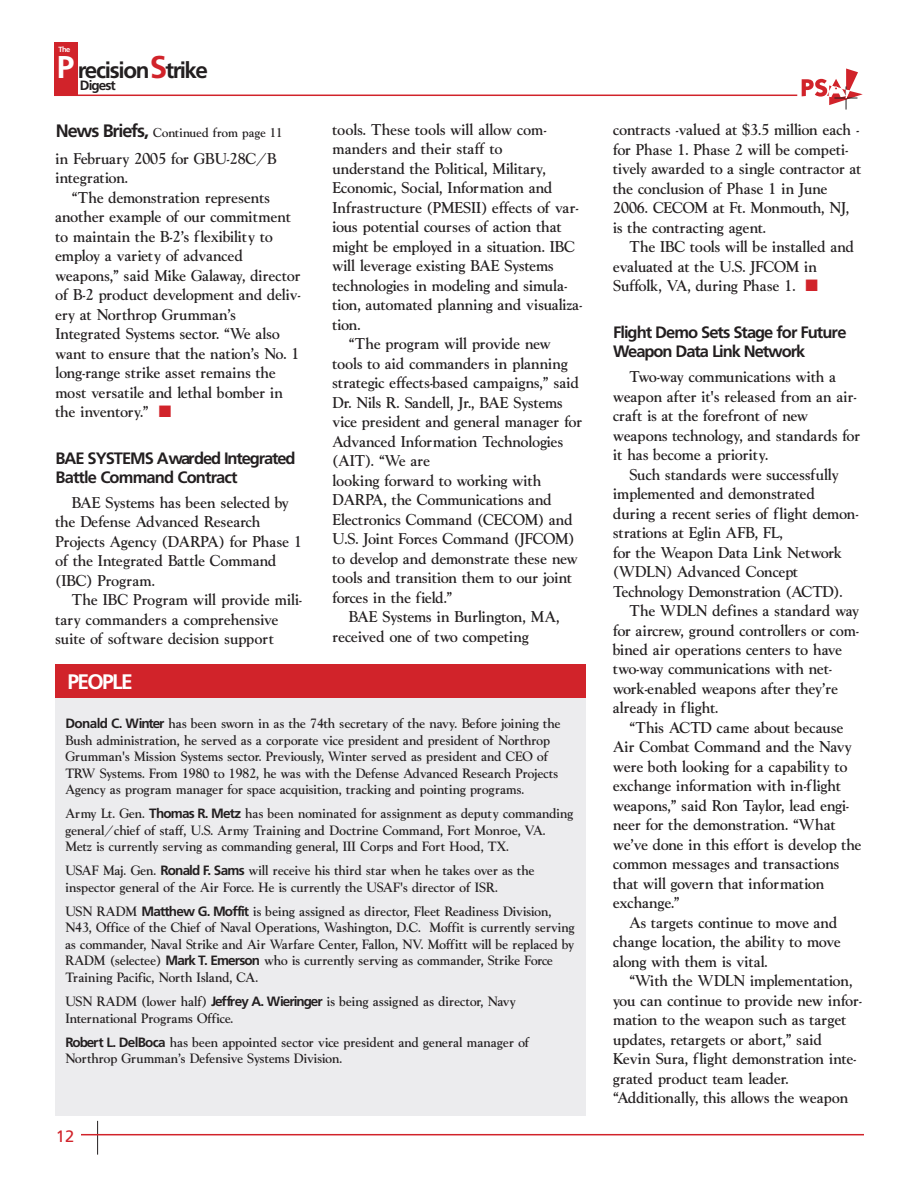
<style>
.page{position:relative;width:918px;height:1188px;background:#fff}
.page>*{position:absolute;margin:0;border:0;box-sizing:border-box;transform-origin:0 0}
.t1{font:700 22.5px "Frutiger";letter-spacing:-.055em;color:#231f20}
.t2{font:700 21px "Frutiger";letter-spacing:-.08em;color:#fff}
.t3{font:16.5px/19.5px "Goudy Light DTC";color:#231f20}
.t4{font:700 16.5px/19.5px "Frutiger";letter-spacing:-.06em;color:#231f20}
.t5{font:16.5px "Goudy Light DTC";letter-spacing:.02em;color:#231f20}
.t6{font:16.5px "Frutiger";color:#d1232a}
.t7{font:14.25px/16.5px "Goudy Light DTC";color:#231f20}
.t8{font:13.5px "Goudy Light DTC";letter-spacing:.01em;color:#231f20}
.t9{font:700 13.5px "Frutiger";letter-spacing:-.065em;color:#231f20}
.t10{font:700 7.5px "Frutiger";color:#fff}
.s1{font-size:31.5px;color:#fff}
.s2{font-size:31.5px;color:#d1232a}
.s3{font-family:"Frutiger";font-weight:700;font-size:18px}
.s4{color:#d1232a}
.s5{font-family:"Frutiger";font-weight:700;font-size:13.5px}
</style>
<div class="page">
<div style="left:54px;top:42px;width:23px;height:53px;background:#d1232a"></div>
<hr style="left:54px;top:95px;width:743px;height:1px;background:#d1232a">
<svg style="left:802px;top:68px;width:61px;height:42px"></svg>
<hr style="left:97px;top:1121px;width:1px;height:34px;background:#231f20">
<hr style="left:81px;top:1134px;width:783px;height:1px;background:#d1232a">
<div style="left:55px;top:696px;width:530px;height:420px;background:#ececee"></div>
<div style="left:55px;top:665px;width:530px;height:33px;background:#d1232a"></div>
<p class="t10" style="left:59px;top:47px;width:13px">The</p>
<h1 class="t1" style="left:57px;top:61px;width:153px"><span class="s1">P</span> recision<span class="s2">S</span>trike</h1>
<p class="t9" style="left:80px;top:80px;width:37px">Digest</p>
<p class="t8" style="left:56px;top:125px;width:229px"><span class="s3">News Briefs,</span> Continued from page 11</p>
<p class="t3" style="left:56px;top:148px;width:223px">in February 2005 for GBU-28C/B integration.</p>
<p class="t3" style="left:56px;top:187px;width:247px;text-indent:16px">“The demonstration represents another example of our commitment to maintain the B-2’s flexibility to employ a variety of advanced weapons,” said Mike Galaway, director of B-2 product development and deliv&shy;ery at Northrop Grumman’s Integrated Systems sector. “We also want to ensure that the nation’s No. 1 long-range strike asset remains the most versatile and lethal bomber in the inventory.” <span class="s4">■</span></p>
<p class="t4" style="left:56px;top:449px;width:242px">BAE SYSTEMS Awarded Integrated<br>Battle Command Contract</p>
<p class="t3" style="left:56px;top:493px;width:248px;text-indent:16px">BAE Systems has been selected by the Defense Advanced Research<br>Projects Agency (DARPA) for Phase 1 of the Integrated Battle Command (IBC) Program.</p>
<p class="t3" style="left:56px;top:590px;width:248px;text-indent:16px">The IBC Program will provide mili&shy;tary commanders a comprehensive suite of software decision support</p>
<p class="t2" style="left:67px;top:673px;width:67px">PEOPLE</p>
<p class="t3" style="left:332px;top:119px;width:216px">tools. These tools will allow com-</p>
<p class="t3" style="left:332px;top:139px;width:171px">manders and their staff to</p>
<p class="t3" style="left:332px;top:158px;width:215px">understand the Political, Military,</p>
<p class="t3" style="left:332px;top:178px;width:221px">Economic, Social, Information and</p>
<p class="t3" style="left:332px;top:197px;width:248px">Infrastructure (PMESII) effects of var-</p>
<p class="t3" style="left:332px;top:217px;width:231px">ious potential courses of action that</p>
<p class="t3" style="left:332px;top:236px;width:244px">might be employed in a situation. IBC</p>
<p class="t3" style="left:332px;top:256px;width:223px">will leverage existing BAE Systems</p>
<p class="t3" style="left:332px;top:275px;width:236px">technologies in modeling and simula-</p>
<p class="t3" style="left:332px;top:295px;width:251px">tion, automated planning and visualiza-</p>
<p class="t3" style="left:332px;top:314px;width:30px">tion.</p>
<p class="t3" style="left:349px;top:334px;width:203px">“The program will provide new</p>
<p class="t3" style="left:332px;top:353px;width:237px">tools to aid commanders in planning</p>
<p class="t5" style="left:332px;top:373px;width:248px">strategic effects-based campaigns,” said</p>
<p class="t3" style="left:332px;top:392px;width:232px">Dr. Nils R. Sandell, Jr., BAE Systems</p>
<p class="t3" style="left:332px;top:412px;width:251px">vice president and general manager for</p>
<p class="t3" style="left:332px;top:431px;width:232px">Advanced Information Technologies</p>
<p class="t3" style="left:332px;top:451px;width:99px">(AIT). “We are</p>
<p class="t3" style="left:332px;top:470px;width:210px">looking forward to working with</p>
<p class="t3" style="left:332px;top:490px;width:221px">DARPA, the Communications and</p>
<p class="t3" style="left:332px;top:509px;width:242px">Electronics Command (CECOM) and</p>
<p class="t3" style="left:332px;top:529px;width:244px">U.S. Joint Forces Command (JFCOM)</p>
<p class="t3" style="left:332px;top:548px;width:247px">to develop and demonstrate these new</p>
<p class="t3" style="left:332px;top:568px;width:241px">tools and transition them to our joint</p>
<p class="t3" style="left:332px;top:587px;width:121px">forces in the field.”</p>
<p class="t3" style="left:349px;top:607px;width:212px">BAE Systems in Burlington, MA,</p>
<p class="t3" style="left:332px;top:626px;width:198px">received one of two competing</p>
<p class="t7" style="left:65px;top:715px;width:496px"><span class="s5">Donald C. Winter</span> has been sworn in as the 74th secretary of the navy. Before joining the Bush administration, he served as a corporate vice president and president of Northrop Grumman's Mission Systems sector. Previously, Winter served as president and CEO of TRW Systems. From 1980 to 1982, he was with the Defense Advanced Research Projects Agency as program manager for space acquisition, tracking and pointing programs.</p>
<p class="t7" style="left:65px;top:805px;width:510px">Army Lt. Gen. <span class="s5">Thomas R. Metz</span> has been nominated for assignment as deputy commanding general/chief of staff, U.S. Army Training and Doctrine Command, Fort Monroe, VA.<br>Metz is currently serving as commanding general, III Corps and Fort Hood, TX.</p>
<p class="t7" style="left:65px;top:862px;width:471px">USAF Maj. Gen. <span class="s5">Ronald F. Sams</span> will receive his third star when he takes over as the inspector general of the Air Force. He is currently the USAF's director of ISR.</p>
<p class="t7" style="left:65px;top:903px;width:511px">USN RADM <span class="s5">Matthew G. Moffit</span> is being assigned as director, Fleet Readiness Division, N43, Office of the Chief of Naval Operations, Washington, D.C. Moffit is currently serving as commander, Naval Strike and Air Warfare Center, Fallon, NV. Moffitt will be replaced by RADM (selectee) <span class="s5">Mark T. Emerson</span> who is currently serving as commander, Strike Force Training Pacific, North Island, CA.</p>
<p class="t7" style="left:65px;top:993px;width:452px">USN RADM (lower half) <span class="s5">Jeffrey A. Wieringer</span> is being assigned as director, Navy<br>International Programs Office.</p>
<p class="t7" style="left:65px;top:1033px;width:465px"><span class="s5">Robert L. DelBoca</span> has been appointed sector vice president and general manager of<br>Northrop Grumman’s Defensive Systems Division.</p>
<p class="t6" style="left:56px;top:1130px;width:20px">12</p>
<p class="t3" style="left:613px;top:120px;width:250px">contracts -valued at $3.5 million each - for Phase 1. Phase 2 will be competi&shy;tively awarded to a single contractor at the conclusion of Phase 1 in June 2006. CECOM at Ft. Monmouth, NJ, is the contracting agent.</p>
<p class="t3" style="left:613px;top:237px;width:242px;text-indent:16px">The IBC tools will be installed and evaluated at the U.S. JFCOM in<br>Suffolk, VA, during Phase 1. <span class="s4">■</span></p>
<p class="t4" style="left:613px;top:323px;width:235px">Flight Demo Sets Stage for Future<br>Weapon Data Link Network</p>
<p class="t3" style="left:613px;top:367px;width:248px;text-indent:16px">Two-way communications with a weapon after it's released from an air&shy;craft is at the forefront of new weapons technology, and standards for it has become a priority.</p>
<p class="t3" style="left:629px;top:464px;width:211px">Such standards were successfully</p>
<p class="t3" style="left:613px;top:484px;width:203px">implemented and demonstrated</p>
<p class="t3" style="left:613px;top:503px;width:247px">during a recent series of flight demon-</p>
<p class="t3" style="left:613px;top:523px;width:171px">strations at Eglin AFB, FL,</p>
<p class="t3" style="left:613px;top:542px;width:230px">for the Weapon Data Link Network</p>
<p class="t3" style="left:613px;top:562px;width:186px">(WDLN) Advanced Concept</p>
<p class="t3" style="left:613px;top:581px;width:231px">Technology Demonstration (ACTD).</p>
<p class="t3" style="left:629px;top:601px;width:231px">The WDLN defines a standard way</p>
<p class="t3" style="left:613px;top:620px;width:247px">for aircrew, ground controllers or com-</p>
<p class="t3" style="left:613px;top:640px;width:230px">bined air operations centers to have</p>
<p class="t3" style="left:613px;top:659px;width:220px">two-way communications with net-</p>
<p class="t3" style="left:613px;top:679px;width:226px">work-enabled weapons after they’re</p>
<p class="t3" style="left:613px;top:698px;width:107px">already in flight.</p>
<p class="t3" style="left:629px;top:718px;width:215px">“This ACTD came about because</p>
<p class="t3" style="left:613px;top:737px;width:240px">Air Combat Command and the Navy</p>
<p class="t3" style="left:613px;top:757px;width:236px">were both looking for a capability to</p>
<p class="t3" style="left:613px;top:776px;width:229px">exchange information with in-flight</p>
<p class="t3" style="left:613px;top:796px;width:238px">weapons,” said Ron Taylor, lead engi-</p>
<p class="t3" style="left:613px;top:815px;width:224px">neer for the demonstration. “What</p>
<p class="t3" style="left:613px;top:835px;width:250px">we’ve done in this effort is develop the</p>
<p class="t3" style="left:613px;top:854px;width:228px">common messages and transactions</p>
<p class="t3" style="left:613px;top:874px;width:213px">that will govern that information</p>
<p class="t3" style="left:613px;top:893px;width:68px">exchange.”</p>
<p class="t3" style="left:629px;top:913px;width:209px">As targets continue to move and</p>
<p class="t3" style="left:613px;top:932px;width:229px">change location, the ability to move</p>
<p class="t3" style="left:613px;top:952px;width:156px">along with them is vital.</p>
<p class="t3" style="left:629px;top:971px;width:224px">“With the WDLN implementation,</p>
<p class="t3" style="left:613px;top:991px;width:250px">you can continue to provide new infor-</p>
<p class="t3" style="left:613px;top:1010px;width:234px">mation to the weapon such as target</p>
<p class="t5" style="left:613px;top:1030px;width:210px">updates, retargets or abort,” said</p>
<p class="t3" style="left:613px;top:1049px;width:245px">Kevin Sura, flight demonstration inte-</p>
<p class="t3" style="left:613px;top:1069px;width:177px">grated product team leader.</p>
<p class="t3" style="left:613px;top:1088px;width:237px">“Additionally, this allows the weapon</p>
</div>
